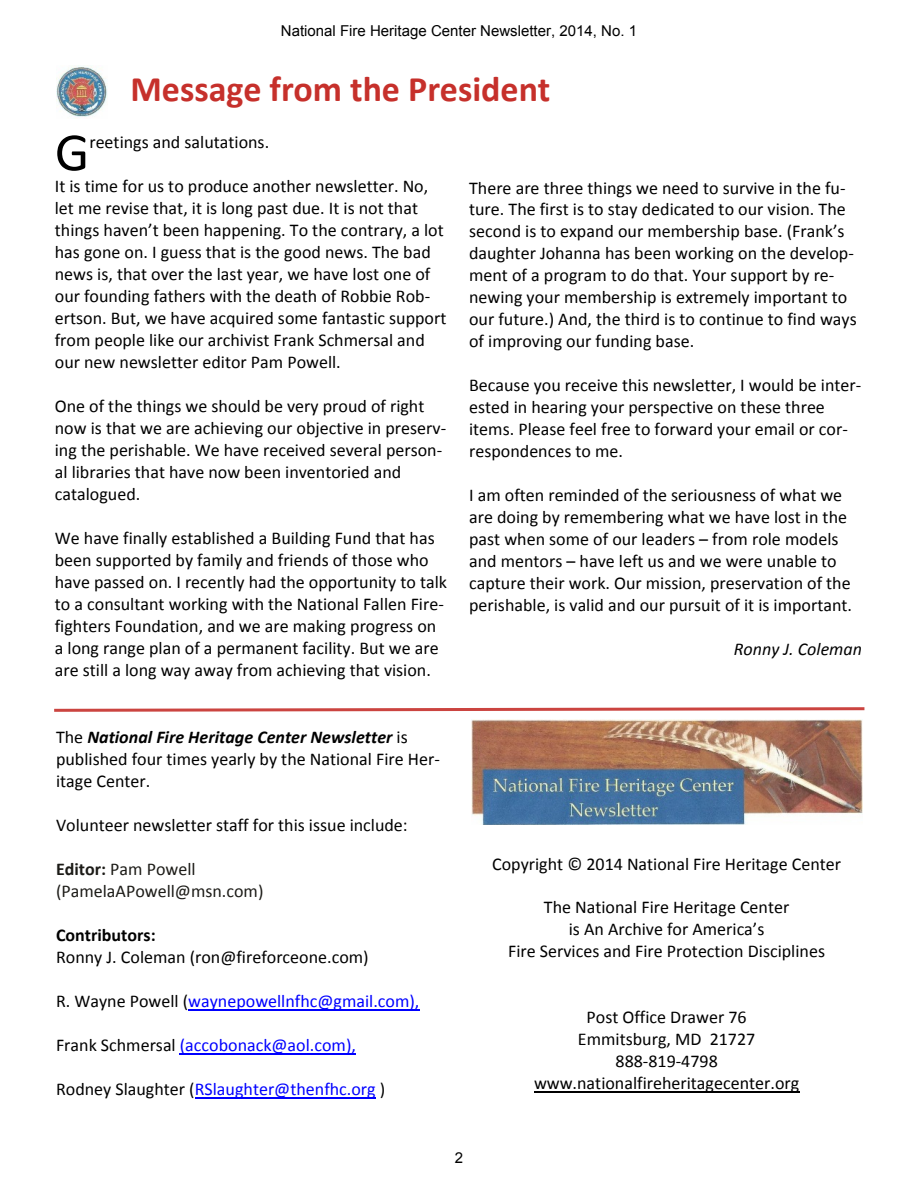
<style>
.page{position:relative;width:918px;height:1188px;background:#fff}
.page>*{position:absolute;margin:0;border:0;box-sizing:border-box;transform-origin:0 0}
.t1{font:54.6px "Calibri";color:#000}
.t2{font:700 36px "Calibri";color:#c6302b}
.t3{font:18px/22px "Calibri";color:#000}
.t4{font:18px "Calibri";color:#00f}
.t5{font:18px/22px "Calibri";color:#1c1b17}
.t6{font:italic 18px "Calibri";color:#000}
.t7{font:700 18px "Calibri";color:#000}
.t8{font:15px "Arial";color:#000}
.s1{font-weight:700;font-style:italic}
.s2{font-weight:700}
.s3{color:#000}
</style>
<div class="page">
<img style="left:56px;top:65px;width:51px;height:52px">
<hr style="left:188px;top:1009px;width:231px;height:1px;background:#00f">
<hr style="left:180px;top:1053px;width:176px;height:1px;background:#00f">
<hr style="left:195px;top:1097px;width:181px;height:1px;background:#00f">
<hr style="left:534px;top:1091px;width:265px;height:2px;background:#000">
<img style="left:471px;top:720px;width:392px;height:105px">
<svg style="left:54px;top:707px;width:811px;height:5px"></svg>
<p class="t8" style="left:281px;top:25px;width:358px">National Fire Heritage Center Newsletter, 2014, No. 1</p>
<h2 class="t2" style="left:130px;top:74px;width:421px">Message from the President</h2>
<h1 class="t1" style="left:55px;top:129px;width:36px">G</h1>
<p class="t3" style="left:89px;top:133px;width:181px">reetings and salutations.</p>
<p class="t3" style="left:55px;top:177px;width:393px">It is time for us to produce another newsletter. No, let me revise that, it is long past due. It is not that things haven’t been happening. To the contrary, a lot has gone on. I guess that is the good news. The bad news is, that over the last year, we have lost one of our founding fathers with the death of Robbie Rob&shy;ertson. But, we have acquired some fantastic support from people like our archivist Frank Schmersal and our new newsletter editor Pam Powell.</p>
<p class="t3" style="left:55px;top:397px;width:393px">One of the things we should be very proud of right now is that we are achieving our objective in preserv&shy;ing the perishable. We have received several person&shy;al libraries that have now been inventoried and catalogued.</p>
<p class="t3" style="left:55px;top:529px;width:394px">We have finally established a Building Fund that has been supported by family and friends of those who have passed on. I recently had the opportunity to talk to a consultant working with the National Fallen Fire&shy;fighters Foundation, and we are making progress on a long range plan of a permanent facility. But we are are still a long way away from achieving that vision.</p>
<p class="t3" style="left:56px;top:728px;width:385px">The <span class="s1">National Fire Heritage Center Newsletter</span> is published four times yearly by the National Fire Her&shy;itage Center.</p>
<p class="t3" style="left:56px;top:816px;width:353px">Volunteer newsletter staff for this issue include:</p>
<p class="t5" style="left:56px;top:860px;width:209px"><span class="s2">Editor:</span> Pam Powell (PamelaAPowell@msn.com)</p>
<p class="t7" style="left:56px;top:928px;width:101px">Contributors:</p>
<p class="t3" style="left:56px;top:948px;width:314px">Ronny J. Coleman (ron@fireforceone.com)</p>
<p class="t4" style="left:56px;top:994px;width:365px"><span class="s3">R. Wayne Powell (</span>waynepowellnfhc@gmail.com),</p>
<p class="t4" style="left:56px;top:1038px;width:301px"><span class="s3">Frank Schmersal</span> (accobonack@aol.com),</p>
<p class="t4" style="left:56px;top:1082px;width:331px"><span class="s3">Rodney Slaughter (</span>RSlaughter@thenfhc.org <span class="s3">)</span></p>
<p class="t3" style="left:469px;top:178px;width:389px">There are three things we need to survive in the fu&shy;ture. The first is to stay dedicated to our vision. The second is to expand our membership base. (Frank’s daughter Johanna has been working on the develop&shy;ment of a program to do that. Your support by re&shy;newing your membership is extremely important to our future.) And, the third is to continue to find ways of improving our funding base.</p>
<p class="t3" style="left:469px;top:376px;width:394px">Because you receive this newsletter, I would be inter&shy;ested in hearing your perspective on these three items. Please feel free to forward your email or cor&shy;respondences to me.</p>
<p class="t3" style="left:469px;top:486px;width:384px">I am often reminded of the seriousness of what we are doing by remembering what we have lost in the past when some of our leaders – from role models and mentors – have left us and we were unable to capture their work. Our mission, preservation of the perishable, is valid and our pursuit of it is important.</p>
<p class="t6" style="left:734px;top:642px;width:130px">Ronny J. Coleman</p>
<p class="t3" style="left:492px;top:854px;width:351px">Copyright © 2014 National Fire Heritage Center</p>
<p class="t3" style="left:508px;top:898px;width:318px;text-align:center">The National Fire Heritage Center<br>is An Archive for America’s<br>Fire Services and Fire Protection Disciplines</p>
<p class="t3" style="left:534px;top:1008px;width:267px;text-align:center">Post Office Drawer 76<br>Emmitsburg, MD 21727<br>888-819-4798 www.nationalfireheritagecenter.org</p>
<p class="t8" style="left:455px;top:1152px;width:10px">2</p>
</div>
